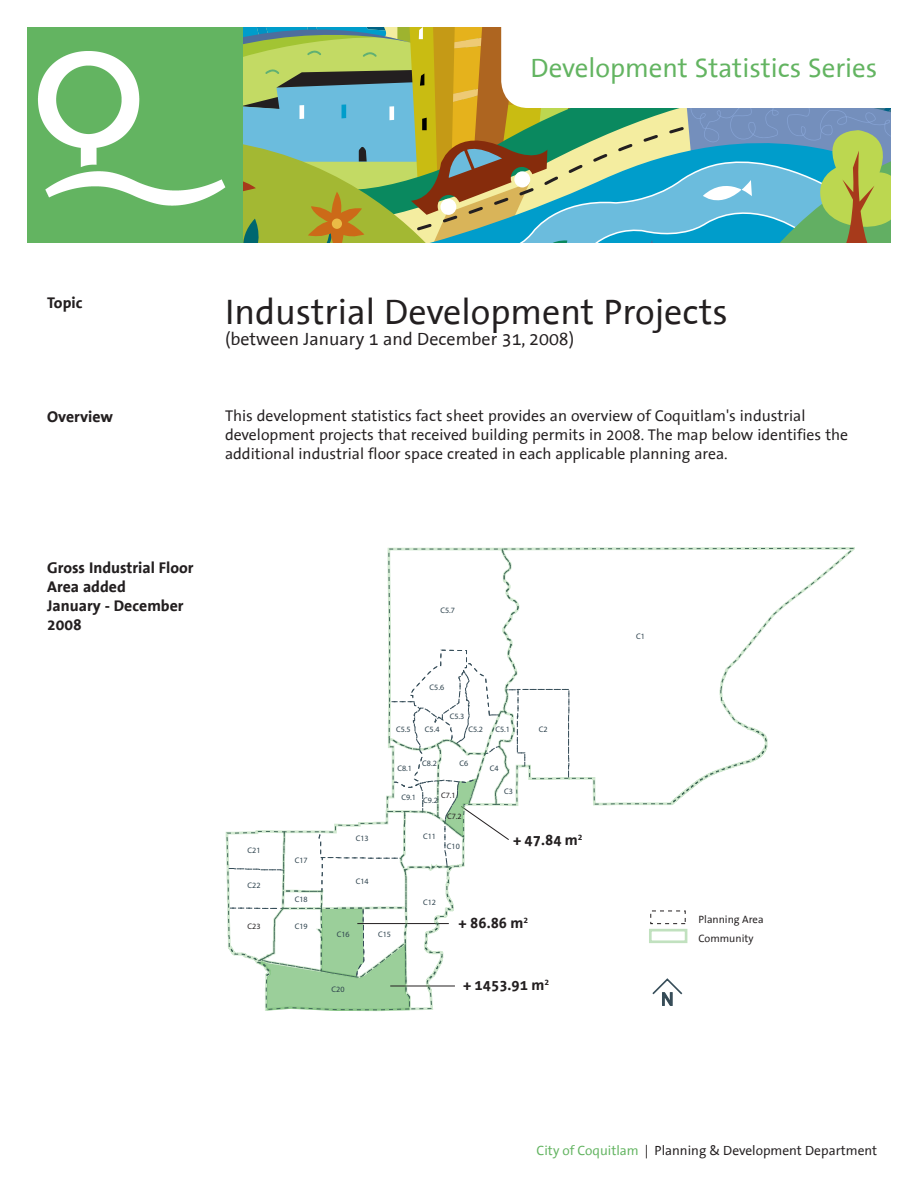
<style>
.page{position:relative;width:918px;height:1188px;background:#fff}
.page>*{position:absolute;margin:0;border:0;box-sizing:border-box;transform-origin:0 0}
.t1{font:36px "The Sans Office";color:#231f20}
.t2{font:27px "The Sans Office";color:#63b461}
.t3{font:18.45px "Myriad";color:#231f20}
.t4{font:18px "The Sans Office";color:#231f20}
.t5{font:15.75px/18.9px "The Sans Office";color:#231f20}
.t6{font:700 15.75px/18.9px "The Sans Office";color:#231f20}
.t7{font:700 15px "The Sans Office";color:#231f20}
.t8{font:13.5px "The Sans Office";color:#231f20}
.t9{font:10.8px "The Sans Office";color:#231f20}
.t10{font:300 8.1px "The Sans B3";color:#2d424d}
.t11{font:300 8.1px "The Sans B3";color:#231f20}
.s1{color:#63b461}
</style>
<div class="page">
<svg style="left:243px;top:27px;width:648px;height:216px;background:#82ac84"></svg>
<div style="left:501px;top:0;width:417px;height:108px;background:#fff;border-radius:27px"></div>
<div style="left:27px;top:27px;width:216px;height:216px;background:#63b461"></div>
<img style="left:38px;top:51px;width:188px;height:155px">
<svg style="left:504px;top:547px;width:350px;height:76px"></svg>
<svg style="left:226px;top:548px;width:542px;height:463px"></svg>
<p class="t2" style="left:530px;top:53px;width:349px">Development Statistics Series</p>
<p class="t6" style="left:47px;top:294px;width:37px">Topic</p>
<p class="t6" style="left:47px;top:407px;width:67px">Overview</p>
<p class="t1" style="left:225px;top:292px;width:504px">Industrial Development Projects</p>
<p class="t4" style="left:225px;top:329px;width:351px">(between January 1 and December 31, 2008)</p>
<p class="t5" style="left:225px;top:407px;width:625px">This development statistics fact sheet provides an overview of Coquitlam's industrial development projects that received building permits in 2008. The map below identifies the additional industrial floor space created in each applicable planning area.</p>
<p class="t6" style="left:47px;top:559px;width:148px">Gross Industrial Floor<br>Area added<br>January - December<br>2008</p>
<p class="t10" style="left:440px;top:605px;width:16px">C5.7</p>
<p class="t10" style="left:248px;top:845px;width:14px">C21</p>
<p class="t10" style="left:248px;top:881px;width:14px">C22</p>
<p class="t11" style="left:248px;top:921px;width:14px">C23</p>
<p class="t10" style="left:295px;top:921px;width:14px">C19</p>
<p class="t10" style="left:295px;top:855px;width:14px">C17</p>
<p class="t10" style="left:295px;top:894px;width:14px">C18</p>
<p class="t10" style="left:430px;top:682px;width:16px">C5.6</p>
<p class="t10" style="left:356px;top:833px;width:14px">C13</p>
<p class="t10" style="left:356px;top:876px;width:14px">C14</p>
<p class="t10" style="left:450px;top:711px;width:16px">C5.3</p>
<p class="t10" style="left:539px;top:724px;width:10px">C2</p>
<p class="t10" style="left:396px;top:724px;width:16px">C5.5</p>
<p class="t10" style="left:425px;top:724px;width:16px">C5.4</p>
<p class="t10" style="left:469px;top:724px;width:16px">C5.2</p>
<p class="t10" style="left:459px;top:758px;width:10px">C6</p>
<p class="t10" style="left:397px;top:763px;width:16px">C8.1</p>
<p class="t10" style="left:495px;top:724px;width:16px">C5.1</p>
<p class="t10" style="left:422px;top:758px;width:16px">C8.2</p>
<p class="t10" style="left:401px;top:794px;width:38px">C9.1 C9.2</p>
<p class="t11" style="left:441px;top:791px;width:16px">C7.1</p>
<p class="t11" style="left:447px;top:811px;width:16px">C7.2</p>
<p class="t10" style="left:423px;top:832px;width:14px">C11</p>
<p class="t10" style="left:447px;top:841px;width:14px">C10</p>
<p class="t10" style="left:490px;top:763px;width:10px">C4</p>
<p class="t10" style="left:504px;top:786px;width:10px">C3</p>
<p class="t7" style="left:513px;top:832px;width:71px">+ 47.84 m<sup>2</sup></p>
<p class="t10" style="left:423px;top:898px;width:14px">C12</p>
<p class="t7" style="left:459px;top:914px;width:71px">+ 86.86 m<sup>2</sup></p>
<p class="t10" style="left:337px;top:929px;width:14px">C16</p>
<p class="t10" style="left:378px;top:929px;width:14px">C15</p>
<p class="t10" style="left:332px;top:984px;width:14px">C20</p>
<p class="t7" style="left:463px;top:977px;width:88px">+ 1453.91 m<sup>2</sup></p>
<p class="t10" style="left:636px;top:632px;width:10px">C1</p>
<p class="t3" style="left:661px;top:990px;width:14px">N</p>
<p class="t9" style="left:699px;top:914px;width:67px">Planning Area</p>
<p class="t9" style="left:699px;top:933px;width:57px">Community</p>
<p class="t8" style="left:537px;top:1143px;width:342px"><span class="s1">City of Coquitlam</span> | Planning &amp; Development Department</p>
</div>
